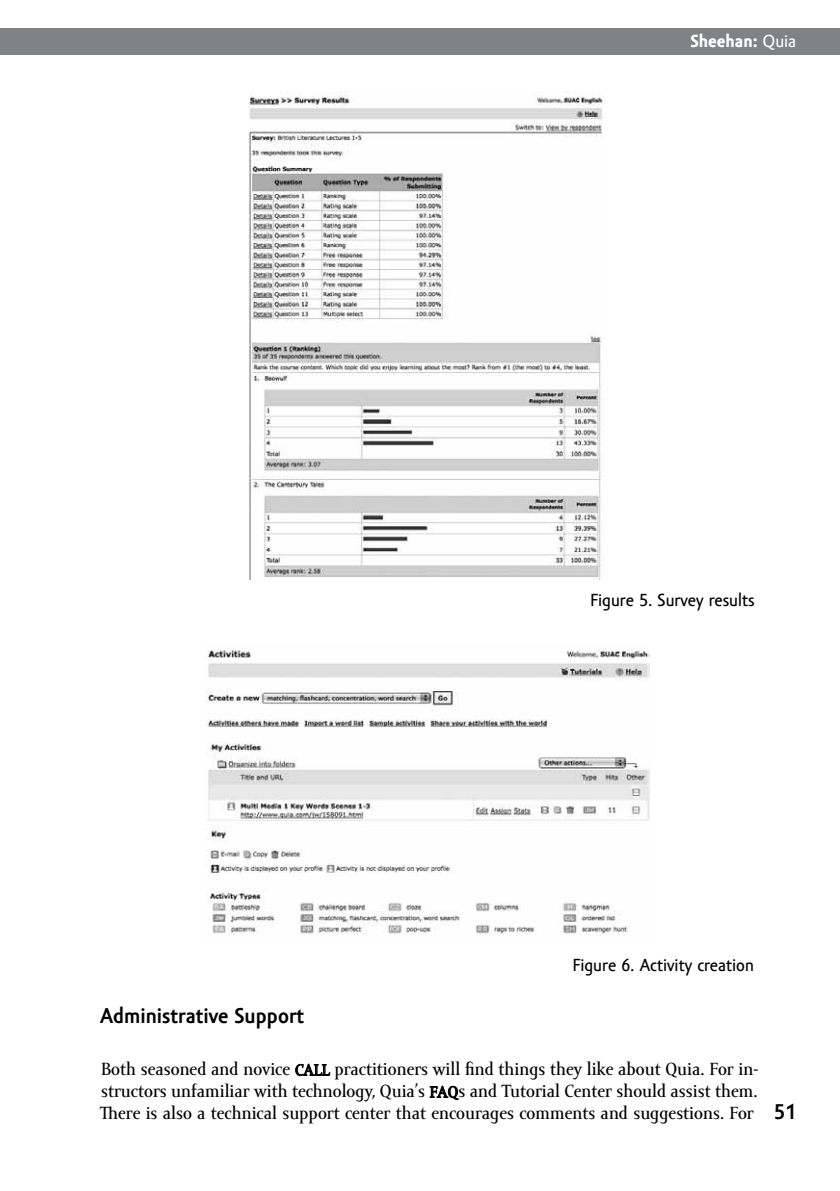
<style>
.page{position:relative;width:840px;height:1191px;background:#fff}
.page>*{position:absolute;margin:0;border:0;box-sizing:border-box;transform-origin:0 0}
.t1{font:700 22px "Amor Sans Pro";color:#000}
.t2{font:18px/22px "Amor Serif Text Pro";color:#000;text-align:justify}
.t3{font:18px "Amor Sans Text Pro";color:#000}
.t4{font:700 18px "Amor Sans Text Pro";color:#fff}
.s1{font-weight:400}
.s2{font-size:16px}
</style>
<div class="page">
<div style="left:0;top:28px;width:839px;height:27px;background:#808285"></div>
<img style="left:205px;top:650px;width:444px;height:285px">
<svg style="left:295px;top:1064px;width:35px;height:11px"></svg>
<svg style="left:430px;top:1086px;width:28px;height:13px"></svg>
<img style="left:249px;top:92px;width:354px;height:487px">
<p class="t4" style="left:690px;top:32px;width:107px">Sheehan: <span class="s1">Quia</span></p>
<p class="t3" style="left:590px;top:590px;width:166px">Figure 5. Survey results</p>
<p class="t3" style="left:572px;top:955px;width:183px">Figure 6. Activity creation</p>
<p class="t1" style="left:100px;top:1003px;width:205px">Administrative Support</p>
<p class="t2" style="left:100px;top:1059px;width:659px">Both seasoned and novice <span class="s2">CALL</span> practitioners will find things they like about Quia. For in&shy;structors unfamiliar with technology, Quia’s <span class="s2">FAQ</span>s and Tutorial Center should assist them.<br>There is also a technical support center that encourages comments and suggestions. For</p>
<p class="t1" style="left:773px;top:1099px;width:24px">51</p>
</div>
